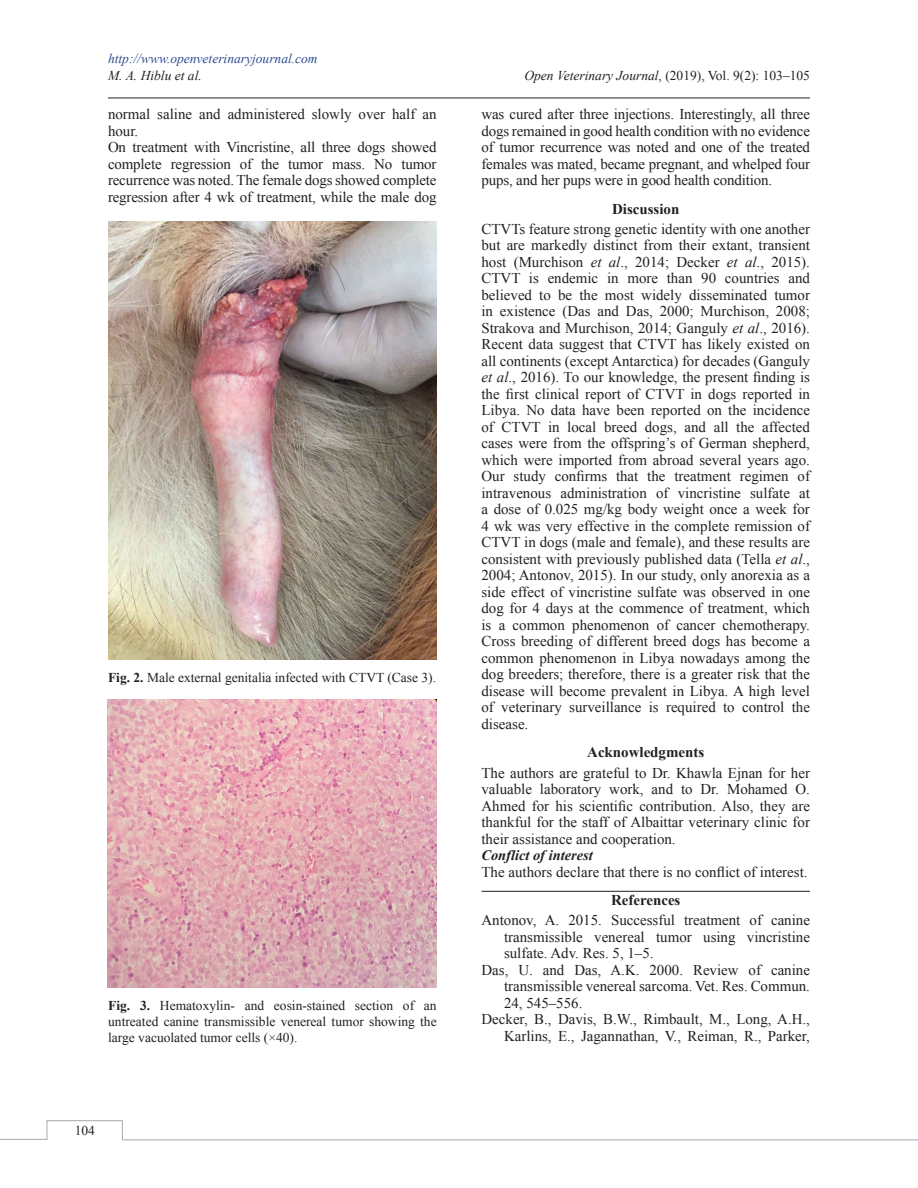
<style>
.page{position:relative;width:918px;height:1188px;background:#fff}
.page>*{position:absolute;margin:0;border:0;box-sizing:border-box;transform-origin:0 0}
.Para{font:15px/16.5px "Times New Roman";color:#231f20;text-align:justify}
.Reference_Text{font:15px/16.5px "Times New Roman";color:#231f20;text-align:justify}
.A_Head{font:700 15px "Times New Roman";color:#231f20}
.Reference_Head{font:700 15px "Times New Roman";color:#231f20}
.B_Head{font:italic 700 14.4px "Times New Roman";color:#231f20}
.Fig_Caption{font:13.5px/16.2px "Times New Roman";color:#231f20;text-align:justify}
.Para_Indent{font:13.5px "Times New Roman";color:#231f20}
.Para_Indent-2{font:italic 13.5px "Times New Roman";color:#304d94}
.Para_Indent-3{font:italic 13.5px "Times New Roman";color:#231f20}
.s1{font-style:italic}
.s2{font-weight:700}
</style>
<div class="page">
<hr style="left:108px;top:98px;width:702px;height:1px;background:#231f20">
<svg style="left:0;top:1120px;width:918px;height:21px"></svg>
<hr style="left:482px;top:891px;width:328px;height:1px;background:#231f20">
<img style="left:108px;top:221px;width:329px;height:438px">
<img style="left:108px;top:700px;width:328px;height:287px">
<p class="Para_Indent-2" style="left:108px;top:50px;width:211px">http://www.openveterinaryjournal.com</p>
<p class="Para_Indent-3" style="left:108px;top:66px;width:95px">M. A. Hiblu et al.</p>
<p class="Para_Indent" style="left:524px;top:66px;width:287px"><span class="s1">Open Veterinary Journal</span>, (2019), Vol. 9(2): 103–105</p>
<p class="Para" style="left:108px;top:106px;width:330px">normal saline and administered slowly over half an hour.</p>
<p class="Para" style="left:108px;top:139px;width:330px">On treatment with Vincristine, all three dogs showed complete regression of the tumor mass. No tumor recurrence was noted. The female dogs showed complete regression after 4 wk of treatment, while the male dog</p>
<p class="Fig_Caption" style="left:108px;top:669px;width:330px"><span class="s2">Fig. 2.</span> Male external genitalia infected with CTVT (Case 3).</p>
<p class="Fig_Caption" style="left:108px;top:997px;width:330px"><span class="s2">Fig. 3.</span> Hematoxylin- and eosin-stained section of an untreated canine transmissible venereal tumor showing the large vacuolated tumor cells (×40).</p>
<p class="Para" style="left:482px;top:106px;width:330px">was cured after three injections. Interestingly, all three dogs remained in good health condition with no evidence of tumor recurrence was noted and one of the treated females was mated, became pregnant, and whelped four pups, and her pups were in good health condition.</p>
<p class="A_Head" style="left:612px;top:198px;width:69px">Discussion</p>
<p class="Para" style="left:482px;top:220px;width:330px">CTVTs feature strong genetic identity with one another but are markedly distinct from their extant, transient host (Murchison <span class="s1">et al</span>., 2014; Decker <span class="s1">et al</span>., 2015).<br>CTVT is endemic in more than 90 countries and believed to be the most widely disseminated tumor in existence (Das and Das, 2000; Murchison, 2008; Strakova and Murchison, 2014; Ganguly <span class="s1">et al</span>., 2016).<br>Recent data suggest that CTVT has likely existed on all continents (except Antarctica) for decades (Ganguly <span class="s1">et al</span>., 2016). To our knowledge, the present finding is the first clinical report of CTVT in dogs reported in Libya. No data have been reported on the incidence of CTVT in local breed dogs, and all the affected cases were from the offspring’s of German shepherd, which were imported from abroad several years ago.<br>Our study confirms that the treatment regimen of intravenous administration of vincristine sulfate at a dose of 0.025 mg/kg body weight once a week for 4 wk was very effective in the complete remission of CTVT in dogs (male and female), and these results are consistent with previously published data (Tella <span class="s1">et al</span>., 2004; Antonov, 2015). In our study, only anorexia as a side effect of vincristine sulfate was observed in one dog for 4 days at the commence of treatment, which is a common phenomenon of cancer chemotherapy.<br>Cross breeding of different breed dogs has become a common phenomenon in Libya nowadays among the dog breeders; therefore, there is a greater risk that the disease will become prevalent in Libya. A high level of veterinary surveillance is required to control the disease.</p>
<p class="A_Head" style="left:587px;top:742px;width:119px">Acknowledgments</p>
<p class="Para" style="left:482px;top:764px;width:330px">The authors are grateful to Dr. Khawla Ejnan for her valuable laboratory work, and to Dr. Mohamed O.<br>Ahmed for his scientific contribution. Also, they are thankful for the staff of Albaittar veterinary clinic for their assistance and cooperation.</p>
<p class="B_Head" style="left:482px;top:845px;width:113px">Conflict of interest</p>
<p class="Para" style="left:482px;top:863px;width:328px">The authors declare that there is no conflict of interest.</p>
<p class="Reference_Head" style="left:611px;top:890px;width:71px">References</p>
<p class="Reference_Text" style="left:504px;top:912px;width:308px;text-indent:-22px">Antonov, A. 2015. Successful treatment of canine transmissible venereal tumor using vincristine sulfate. Adv. Res. 5, 1–5.</p>
<p class="Reference_Text" style="left:504px;top:961px;width:308px;text-indent:-22px">Das, U. and Das, A.K. 2000. Review of canine transmissible venereal sarcoma. Vet. Res. Commun.<br>24, 545–556.</p>
<p class="Reference_Text" style="left:482px;top:1011px;width:330px;text-align:right">Decker, B., Davis, B.W., Rimbault, M., Long, A.H.,<br>Karlins, E., Jagannathan, V., Reiman, R., Parker,</p>
<p class="Fig_Caption" style="left:75px;top:1122px;width:22px">104</p>
</div>
